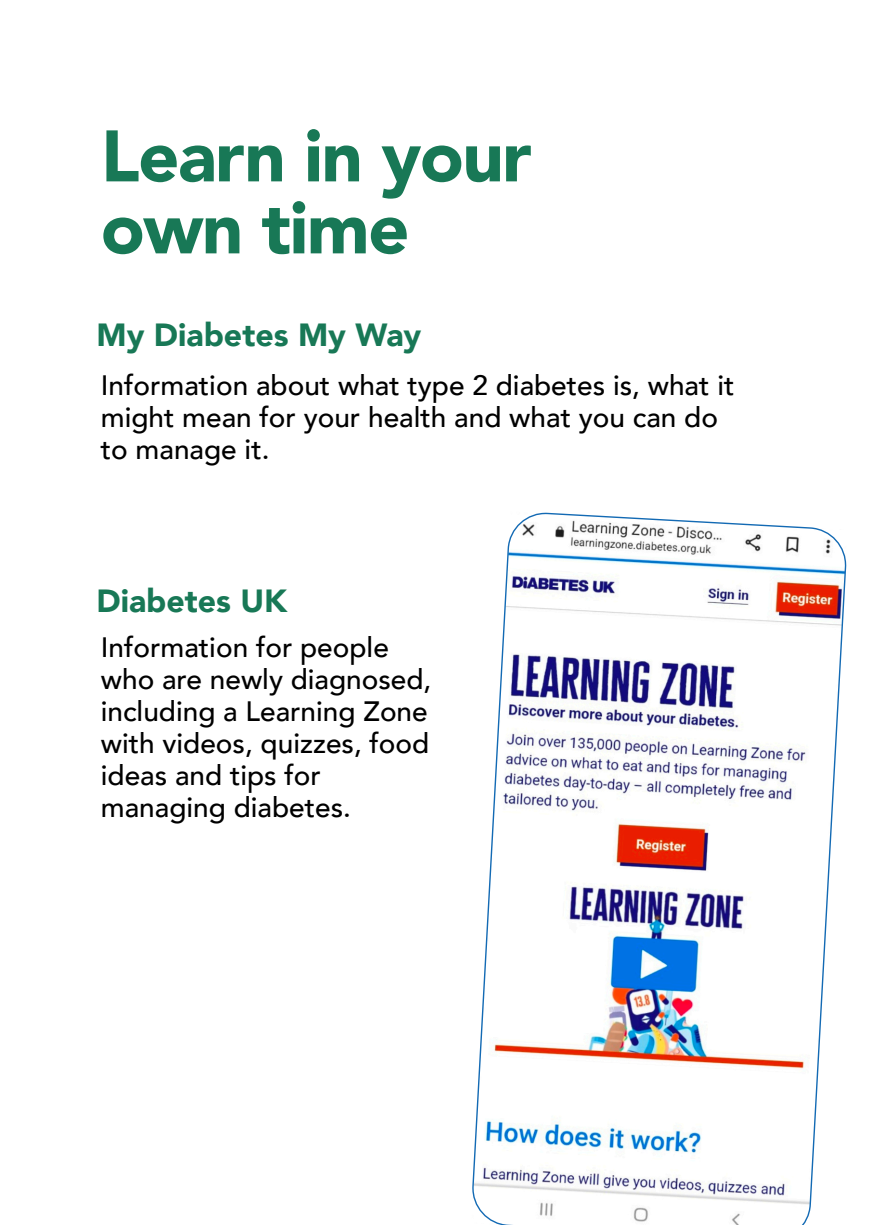
<style>
.page{position:relative;width:874px;height:1225px;background:#fff}
.page>*{position:absolute;margin:0;border:0;box-sizing:border-box;transform-origin:0 0}
.t1{font:900 72px/72px "Avenir";letter-spacing:-.02em;color:#187856}
.t2{font:900 32px "Avenir";color:#187856}
.t3{font:500 28px/32px "Avenir";color:#000}
</style>
<div class="page">
<svg style="left:472px;top:512px;width:375px;height:713px"></svg>
<h1 class="t1" style="left:101px;top:123px;width:432px">Learn in your own time</h1>
<p class="t2" style="left:96px;top:314px;width:326px">My Diabetes My Way</p>
<p class="t3" style="left:101px;top:370px;width:635px">Information about what type 2 diabetes is, what it might mean for your health and what you can do to manage it.</p>
<p class="t2" style="left:96px;top:580px;width:192px">Diabetes UK</p>
<p class="t3" style="left:101px;top:632px;width:332px">Information for people who are newly diagnosed, including a Learning Zone with videos, quizzes, food ideas and tips for managing diabetes.</p>
</div>
